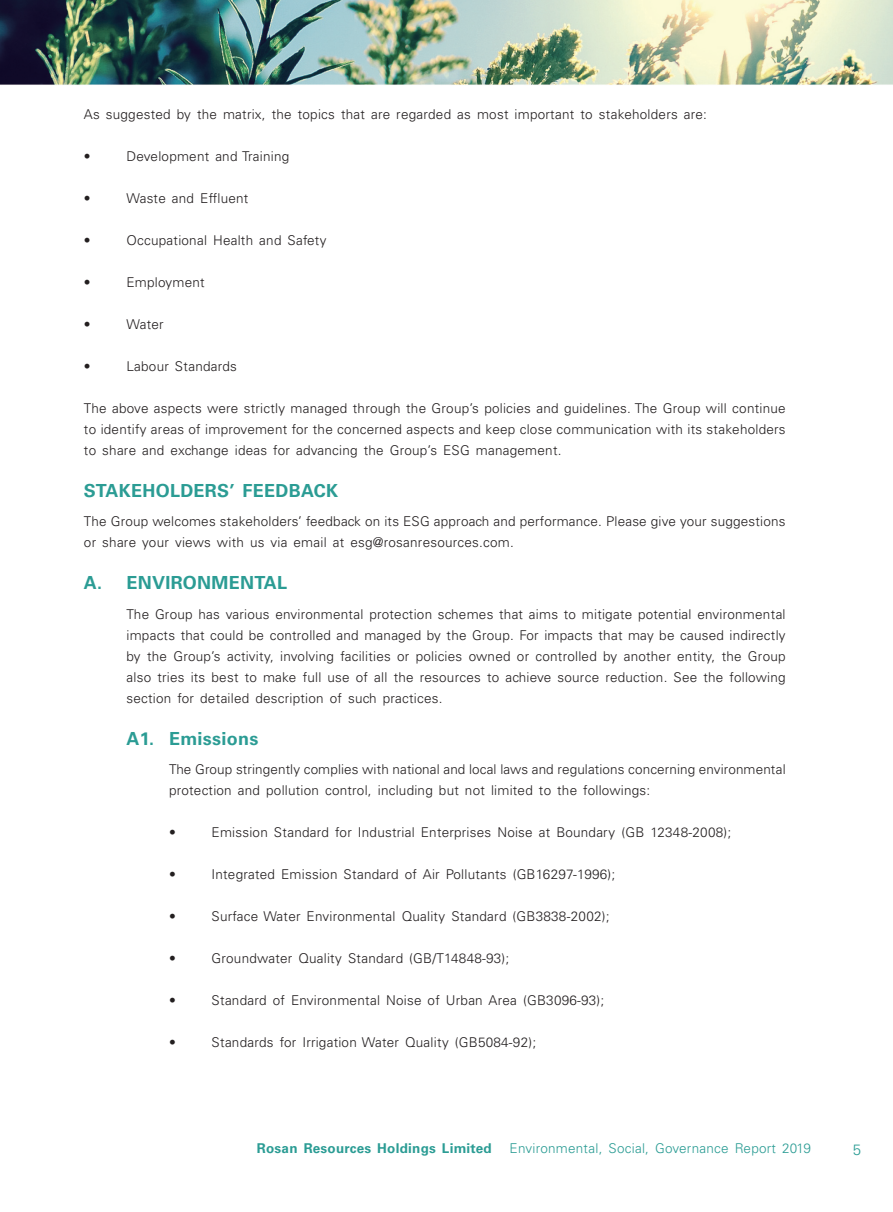
<style>
.page{position:relative;width:893px;height:1212px;background:#fff}
.page>*{position:absolute;margin:0;border:0;box-sizing:border-box;transform-origin:0 0}
.t1{font:700 18px "Univers LT Std";letter-spacing:.015em;color:#2b9c94}
.t2{font:300 15px "Univers LT Std";color:#2b9c94}
.t3{font:300 13.5px/21px "Univers LT Std";letter-spacing:.015em;color:#231f20;text-align:justify}
.t4{font:300 13.5px "Univers LT Std";letter-spacing:.015em;color:#2b9c94}
.t5{font:700 13.5px "Univers LT Std";letter-spacing:.015em;color:#2b9c94}
</style>
<div class="page">
<img style="left:0;top:0;width:893px;height:85px">
<p class="t3" style="left:84px;top:104px;width:625px">As suggested by the matrix, the topics that are regarded as most important to stakeholders are:</p>
<p class="t3" style="left:84px;top:146px;width:8px">•</p>
<p class="t3" style="left:126px;top:146px;width:164px">Development and Training</p>
<p class="t3" style="left:84px;top:188px;width:8px">•</p>
<p class="t3" style="left:126px;top:188px;width:123px">Waste and Effluent</p>
<p class="t3" style="left:84px;top:230px;width:8px">•</p>
<p class="t3" style="left:126px;top:230px;width:202px">Occupational Health and Safety</p>
<p class="t3" style="left:84px;top:272px;width:8px">•</p>
<p class="t3" style="left:126px;top:272px;width:80px">Employment</p>
<p class="t3" style="left:84px;top:314px;width:8px">•</p>
<p class="t3" style="left:126px;top:314px;width:39px">Water</p>
<p class="t3" style="left:84px;top:356px;width:8px">•</p>
<p class="t3" style="left:126px;top:356px;width:112px">Labour Standards</p>
<p class="t3" style="left:84px;top:398px;width:703px">The above aspects were strictly managed through the Group’s policies and guidelines. The Group will continue to identify areas of improvement for the concerned aspects and keep close communication with its stakeholders to share and exchange ideas for advancing the Group’s ESG management.</p>
<h1 class="t1" style="left:84px;top:483px;width:256px">STAKEHOLDERS’ FEEDBACK</h1>
<p class="t3" style="left:84px;top:512px;width:703px">The Group welcomes stakeholders’ feedback on its ESG approach and performance. Please give your suggestions or share your views with us via email at esg@rosanresources.com.</p>
<h1 class="t1" style="left:84px;top:576px;width:205px">A. ENVIRONMENTAL</h1>
<p class="t3" style="left:126px;top:604px;width:661px">The Group has various environmental protection schemes that aims to mitigate potential environmental impacts that could be controlled and managed by the Group. For impacts that may be caused indirectly by the Group’s activity, involving facilities or policies owned or controlled by another entity, the Group also tries its best to make full use of all the resources to achieve source reduction. See the following section for detailed description of such practices.</p>
<h1 class="t1" style="left:126px;top:731px;width:133px">A1. Emissions</h1>
<p class="t3" style="left:169px;top:760px;width:618px">The Group stringently complies with national and local laws and regulations concerning environmental protection and pollution control, including but not limited to the followings:</p>
<p class="t3" style="left:169px;top:823px;width:8px">•</p>
<p class="t3" style="left:212px;top:823px;width:521px">Emission Standard for Industrial Enterprises Noise at Boundary (GB 12348-2008);</p>
<p class="t3" style="left:169px;top:865px;width:8px">•</p>
<p class="t3" style="left:212px;top:865px;width:405px">Integrated Emission Standard of Air Pollutants (GB16297-1996);</p>
<p class="t3" style="left:169px;top:907px;width:8px">•</p>
<p class="t3" style="left:212px;top:907px;width:400px">Surface Water Environmental Quality Standard (GB3838-2002);</p>
<p class="t3" style="left:169px;top:949px;width:8px">•</p>
<p class="t3" style="left:212px;top:949px;width:299px">Groundwater Quality Standard (GB/T14848-93);</p>
<p class="t3" style="left:169px;top:991px;width:8px">•</p>
<p class="t3" style="left:212px;top:991px;width:394px">Standard of Environmental Noise of Urban Area (GB3096-93);</p>
<p class="t3" style="left:169px;top:1033px;width:8px">•</p>
<p class="t3" style="left:212px;top:1033px;width:326px">Standards for Irrigation Water Quality (GB5084-92);</p>
<p class="t5" style="left:257px;top:1143px;width:236px">Rosan Resources Holdings Limited</p>
<p class="t4" style="left:510px;top:1143px;width:303px">Environmental, Social, Governance Report 2019</p>
<p class="t2" style="left:853px;top:1143px;width:10px">5</p>
</div>
